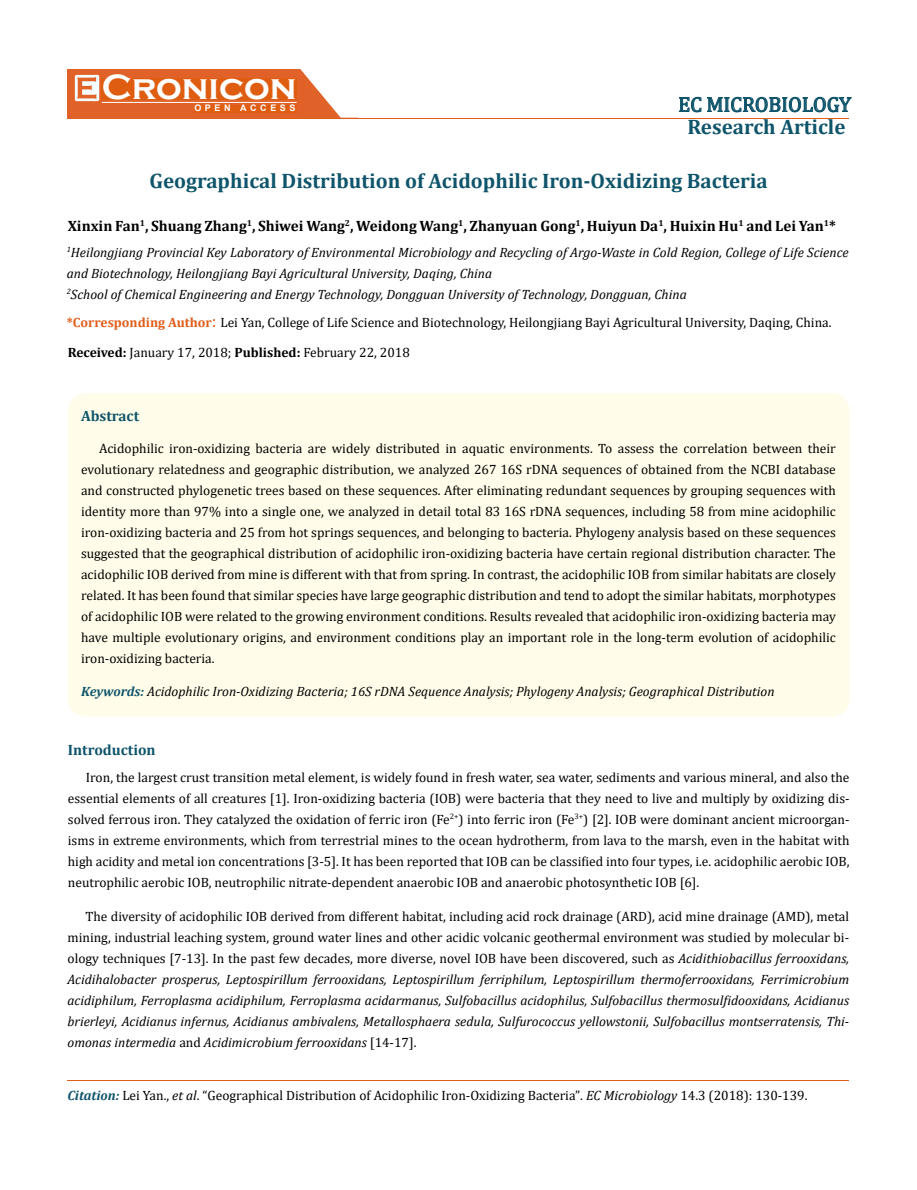
<style>
.page{position:relative;width:917px;height:1190px;background:#fff}
.page>*{position:absolute;margin:0;border:0;box-sizing:border-box;transform-origin:0 0}
.t1{font:700 36px "Copperplate Gothic";color:#fff}
.t2{font:700 21px "Cambria";color:#0e546a}
.t3{font:21px "Cambria";color:#0e546a}
.t4{font:700 15px "Cambria";color:#000}
.t5{font:700 15px "Cambria";color:#0e546a}
.t6{font:13.5px/21px "Cambria";color:#000;text-align:justify}
.t7{font:italic 13.5px/21px "Cambria";color:#000}
.t8{font:700 9px "Arial";letter-spacing:.4em;color:#fff}
.s1{font-weight:700;color:#e05d1a}
.s2{font-size:18px;color:#e05d1a}
.s3{font-weight:700}
.s4{font-weight:700;color:#0e546a}
.s5{font-style:normal}
.s6{font-weight:700;font-style:italic;color:#0e546a}
.s7{font-style:italic}
.s8{font-size:13.35px}
</style>
<div class="page">
<div style="left:67px;top:70px;width:290px;height:49px;background:#e06228"></div>
<svg style="left:300px;top:69px;width:58px;height:49px"></svg>
<img style="left:75px;top:75px;width:24px;height:26px">
<div style="left:102px;top:79px;width:195px;height:21px;background:#df5d11"></div>
<div style="left:194px;top:105px;width:103px;height:7px;background:#df5d11"></div>
<svg style="left:679px;top:97px;width:172px;height:15px"></svg>
<hr style="left:102px;top:102px;width:194px;height:1px;background:#fff">
<hr style="left:279px;top:118px;width:569px;height:1px;background:#e05d1a">
<hr style="left:67px;top:1080px;width:782px;height:1px;background:#e05d1a">
<div style="left:68px;top:393px;width:781px;height:323px;background:#fffde9;border-radius:18px"></div>
<h1 class="t1" style="left:102px;top:68px;width:196px">Cronicon</h1>
<p class="t8" style="left:194px;top:102px;width:103px">OPEN ACCESS</p>
<h2 class="t3" style="left:678px;top:92px;width:174px">EC MICROBIOLOGY</h2>
<h2 class="t2" style="left:687px;top:112px;width:160px">Research Article</h2>
<h2 class="t2" style="left:149px;top:166px;width:620px">Geographical Distribution of Acidophilic Iron-Oxidizing Bacteria</h2>
<p class="t4" style="left:68px;top:215px;width:769px">Xinxin Fan<sup>1</sup>, Shuang Zhang<sup>1</sup>, Shiwei Wang<sup>2</sup>, Weidong Wang<sup>1</sup>, Zhanyuan Gong<sup>1</sup>, Huiyun Da<sup>1</sup>, Huixin Hu<sup>1</sup> and Lei Yan<sup>1</sup>*</p>
<p class="t7" style="left:67px;top:241px;width:783px"><sup>1</sup>Heilongjiang Provincial Key Laboratory of Environmental Microbiology and Recycling of Argo-Waste in Cold Region, College of Life Science and Biotechnology, Heilongjiang Bayi Agricultural University, Daqing, China<br><sup>2</sup>School of Chemical Engineering and Energy Technology, Dongguan University of Technology, Dongguan, China</p>
<p class="t6" style="left:67px;top:308px;width:766px;line-height:29.5px"><span class="s1">*Corresponding Author</span><span class="s2">:</span> Lei Yan, College of Life Science and Biotechnology, Heilongjiang Bayi Agricultural University, Daqing, China.<br><span class="s3">Received:</span> January 17, 2018; <span class="s3">Published:</span> February 22, 2018</p>
<p class="t5" style="left:81px;top:405px;width:60px">Abstract</p>
<p class="t6" style="left:81px;top:438px;width:756px;text-indent:18px">Acidophilic iron-oxidizing bacteria are widely distributed in aquatic environments. To assess the correlation between their evolutionary relatedness and geographic distribution, we analyzed 267 16S rDNA sequences of obtained from the NCBI database and constructed phylogenetic trees based on these sequences. After eliminating redundant sequences by grouping sequences with identity more than 97% into a single one, we analyzed in detail total 83 16S rDNA sequences, including 58 from mine acidophilic iron-oxidizing bacteria and 25 from hot springs sequences, and belonging to bacteria. Phylogeny analysis based on these sequences suggested that the geographical distribution of acidophilic iron-oxidizing bacteria have certain regional distribution character. The acidophilic IOB derived from mine is different with that from spring. In contrast, the acidophilic IOB from similar habitats are closely related. It has been found that similar species have large geographic distribution and tend to adopt the similar habitats, morphotypes of acidophilic IOB were related to the growing environment conditions. Results revealed that acidophilic iron-oxidizing bacteria may have multiple evolutionary origins, and environment conditions play an important role in the long-term evolution of acidophilic iron-oxidizing bacteria.</p>
<p class="t7" style="left:81px;top:680px;width:695px"><span class="s4">Keywords:</span> Acidophilic Iron-Oxidizing Bacteria; 16S rDNA Sequence Analysis; Phylogeny Analysis; Geographical Distribution</p>
<p class="t5" style="left:68px;top:739px;width:89px">Introduction</p>
<p class="t6" style="left:68px;top:766px;width:783px;text-indent:18px">Iron, the largest crust transition metal element, is widely found in fresh water, sea water, sediments and various mineral, and also the essential elements of all creatures [1]. Iron-oxidizing bacteria (IOB) were bacteria that they need to live and multiply by oxidizing dis&shy;solved ferrous iron. They catalyzed the oxidation of ferric iron (Fe<sup>2+</sup>) into ferric iron (Fe<sup>3+</sup>) [2]. IOB were dominant ancient microorgan&shy;isms in extreme environments, which from terrestrial mines to the ocean hydrotherm, from lava to the marsh, even in the habitat with high acidity and metal ion concentrations [3-5]. It has been reported that IOB can be classified into four types, i.e. acidophilic aerobic IOB, neutrophilic aerobic IOB, neutrophilic nitrate-dependent anaerobic IOB and anaerobic photosynthetic IOB [6].</p>
<p class="t7" style="left:67px;top:905px;width:783px;text-align:justify;text-indent:18px"><span class="s5">The diversity of acidophilic IOB derived from different habitat, including acid rock drainage (ARD), acid mine drainage (AMD), metal mining, industrial leaching system, ground water lines and other acidic volcanic geothermal environment was studied by molecular bi&shy;ology techniques [7-13]. In the past few decades, more diverse, novel IOB have been discovered, such as</span> Acidithiobacillus ferrooxidans, Acidihalobacter prosperus, Leptospirillum ferrooxidans, Leptospirillum ferriphilum, Leptospirillum thermoferrooxidans, Ferrimicrobium acidiphilum, Ferroplasma acidiphilum, Ferroplasma acidarmanus, Sulfobacillus acidophilus, Sulfobacillus thermosulfidooxidans, Acidianus brierleyi, Acidianus infernus, Acidianus ambivalens, Metallosphaera sedula, Sulfurococcus yellowstonii, Sulfobacillus montserratensis, Thi&shy;omonas intermedia <span class="s5">and</span> Acidimicrobium ferrooxidans <span class="s5">[14-17].</span></p>
<p class="t6" style="left:67px;top:1084px;width:741px"><span class="s6">Citation:</span> Lei Yan., <span class="s7">et al</span>. “Geographical Distribution of Acidophilic Iron-Oxidizing Bacteria”<span class="s8">.</span> <span class="s7">EC Microbiology</span> <span class="s8">14</span>.3 (2018): 130-139.</p>
</div>
